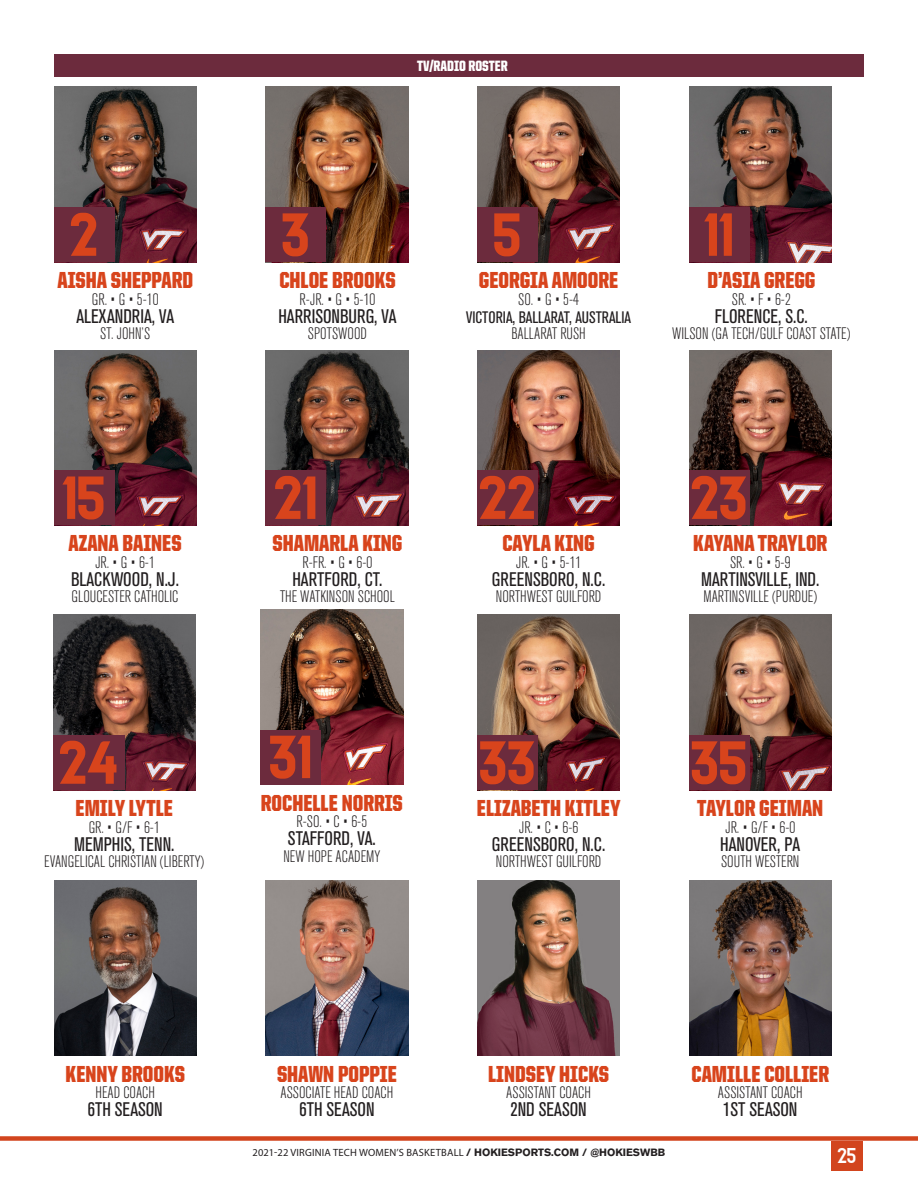
<style>
.page{position:relative;width:918px;height:1188px;background:#fff}
.page>*{position:absolute;margin:0;border:0;box-sizing:border-box;transform-origin:0 0}
.t1{font:52.5px "Virginia Tech Nameplate";color:#d8441c}
.t2{font:900 23.25px "United Sans Cond";color:#d8441c}
.t3{font:21px "Virginia Tech Nike";color:#fff}
.t4{font:condensed 19.5px "Akzidenz Grotesk BQ";color:#231f20}
.t5{font:300 condensed 16.5px "Akzidenz Grotesk BQ";color:#231f20}
.t6{font:condensed 16.5px "Akzidenz Grotesk BQ";color:#231f20}
.t7{font:900 15px "United Sans Cond";color:#fff}
.t8{font:10.5px "Myriad Pro";letter-spacing:.02em;color:#231f20}
.s1{font-family:"Akzidenz Grotesk BQ";font-weight:700}
</style>
<div class="page">
<div style="left:832px;top:1141px;width:31px;height:29px;background:#d2451e"></div>
<div style="left:0;top:1136px;width:918px;height:5px;background:#d2451e"></div>
<img style="left:54px;top:87px;width:143px;height:175px">
<img style="left:266px;top:87px;width:142px;height:175px">
<img style="left:477px;top:87px;width:143px;height:175px">
<img style="left:689px;top:87px;width:143px;height:175px">
<div style="left:54px;top:207px;width:60px;height:55px;background:#6c2b3d"></div>
<div style="left:266px;top:207px;width:60px;height:55px;background:#6c2b3d"></div>
<div style="left:477px;top:207px;width:60px;height:55px;background:#6c2b3d"></div>
<div style="left:689px;top:207px;width:60px;height:55px;background:#6c2b3d"></div>
<img style="left:54px;top:350px;width:143px;height:175px">
<img style="left:266px;top:350px;width:142px;height:175px">
<img style="left:477px;top:350px;width:143px;height:175px">
<img style="left:689px;top:350px;width:143px;height:175px">
<div style="left:54px;top:471px;width:60px;height:54px;background:#6c2b3d"></div>
<div style="left:266px;top:471px;width:60px;height:54px;background:#6c2b3d"></div>
<div style="left:477px;top:471px;width:60px;height:54px;background:#6c2b3d"></div>
<div style="left:689px;top:471px;width:60px;height:54px;background:#6c2b3d"></div>
<img style="left:54px;top:880px;width:143px;height:176px">
<img style="left:266px;top:880px;width:142px;height:176px">
<img style="left:689px;top:880px;width:143px;height:176px">
<img style="left:53px;top:615px;width:143px;height:175px">
<img style="left:261px;top:609px;width:142px;height:175px">
<img style="left:477px;top:615px;width:143px;height:175px">
<img style="left:689px;top:615px;width:143px;height:175px">
<div style="left:261px;top:730px;width:60px;height:54px;background:#6c2b3d"></div>
<div style="left:477px;top:735px;width:60px;height:55px;background:#6c2b3d"></div>
<div style="left:689px;top:735px;width:60px;height:55px;background:#6c2b3d"></div>
<img style="left:477px;top:880px;width:143px;height:176px">
<div style="left:53px;top:735px;width:71px;height:55px;background:#6c2b3d"></div>
<div style="left:54px;top:54px;width:810px;height:22px;background:#6c2b3d"></div>
<p class="t7" style="left:417px;top:58px;width:92px">TV/RADIO ROSTER</p>
<p class="t1" style="left:71px;top:207px;width:30px">2</p>
<p class="t1" style="left:283px;top:207px;width:30px">3</p>
<p class="t2" style="left:279px;top:268px;width:118px">CHLOE BROOKS</p>
<p class="t5" style="left:300px;top:290px;width:77px">R-JR. • G • 5-10</p>
<p class="t4" style="left:278px;top:305px;width:120px">HARRISONBURG, VA</p>
<p class="t5" style="left:308px;top:325px;width:61px">SPOTSWOOD</p>
<p class="t2" style="left:57px;top:268px;width:137px">AISHA SHEPPARD</p>
<p class="t5" style="left:92px;top:290px;width:68px">GR. • G • 5-10</p>
<p class="t4" style="left:76px;top:305px;width:99px">ALEXANDRIA, VA</p>
<p class="t5" style="left:100px;top:325px;width:51px">ST. JOHN’S</p>
<p class="t1" style="left:64px;top:470px;width:45px">15</p>
<p class="t1" style="left:275px;top:470px;width:45px">21</p>
<p class="t2" style="left:273px;top:531px;width:131px">SHAMARLA KING</p>
<p class="t5" style="left:303px;top:553px;width:71px">R-FR. • G • 6-0</p>
<p class="t4" style="left:292px;top:568px;width:92px">HARTFORD, CT.</p>
<p class="t5" style="left:280px;top:588px;width:116px">THE WATKINSON SCHOOL</p>
<p class="t2" style="left:68px;top:531px;width:115px">AZANA BAINES</p>
<p class="t5" style="left:95px;top:553px;width:61px">JR. • G • 6-1</p>
<p class="t4" style="left:71px;top:568px;width:109px">BLACKWOOD, N.J.</p>
<p class="t5" style="left:72px;top:588px;width:108px">GLOUCESTER CATHOLIC</p>
<p class="t1" style="left:60px;top:735px;width:61px">24</p>
<p class="t2" style="left:76px;top:796px;width:99px">EMILY LYTLE</p>
<p class="t5" style="left:89px;top:818px;width:73px">GR. • G/F • 6-1</p>
<p class="t4" style="left:74px;top:833px;width:102px">MEMPHIS, TENN.</p>
<p class="t5" style="left:44px;top:853px;width:162px">EVANGELICAL CHRISTIAN (LIBERTY)</p>
<p class="t1" style="left:270px;top:729px;width:45px">31</p>
<p class="t2" style="left:261px;top:790px;width:144px">ROCHELLE NORRIS</p>
<p class="t5" style="left:297px;top:813px;width:72px">R-SO. • C • 6-5</p>
<p class="t4" style="left:288px;top:827px;width:89px">STAFFORD, VA.</p>
<p class="t5" style="left:283px;top:847px;width:98px">NEW HOPE ACADEMY</p>
<p class="t1" style="left:494px;top:207px;width:30px">5</p>
<p class="t2" style="left:479px;top:268px;width:141px">GEORGIA AMOORE</p>
<p class="t5" style="left:518px;top:290px;width:62px">SO. • G • 5-4</p>
<p class="t6" style="left:466px;top:308px;width:166px">VICTORIA, BALLARAT, AUSTRALIA</p>
<p class="t5" style="left:511px;top:325px;width:76px">BALLARAT RUSH</p>
<p class="t1" style="left:705px;top:207px;width:31px">11</p>
<p class="t2" style="left:707px;top:268px;width:109px">D’ASIA GREGG</p>
<p class="t5" style="left:732px;top:290px;width:61px">SR. • F • 6-2</p>
<p class="t4" style="left:715px;top:305px;width:95px">FLORENCE, S.C.</p>
<p class="t5" style="left:672px;top:325px;width:180px">WILSON (GA TECH/GULF COAST STATE)</p>
<p class="t1" style="left:480px;top:470px;width:59px">22</p>
<p class="t2" style="left:502px;top:531px;width:94px">CAYLA KING</p>
<p class="t5" style="left:516px;top:553px;width:67px">JR. • G • 5-11</p>
<p class="t4" style="left:492px;top:568px;width:115px">GREENSBORO, N.C.</p>
<p class="t5" style="left:496px;top:588px;width:107px">NORTHWEST GUILFORD</p>
<p class="t1" style="left:692px;top:470px;width:58px">23</p>
<p class="t2" style="left:693px;top:531px;width:136px">KAYANA TRAYLOR</p>
<p class="t5" style="left:730px;top:553px;width:62px">SR. • G • 5-9</p>
<p class="t4" style="left:701px;top:568px;width:120px">MARTINSVILLE, IND.</p>
<p class="t5" style="left:703px;top:588px;width:115px">MARTINSVILLE (PURDUE)</p>
<p class="t1" style="left:480px;top:735px;width:58px">33</p>
<p class="t2" style="left:477px;top:796px;width:145px">ELIZABETH KITLEY</p>
<p class="t5" style="left:519px;top:818px;width:61px">JR. • C • 6-6</p>
<p class="t4" style="left:492px;top:833px;width:115px">GREENSBORO, N.C.</p>
<p class="t5" style="left:496px;top:853px;width:107px">NORTHWEST GUILFORD</p>
<p class="t1" style="left:692px;top:735px;width:58px">35</p>
<p class="t2" style="left:697px;top:796px;width:127px">TAYLOR GEIMAN</p>
<p class="t5" style="left:725px;top:818px;width:72px">JR. • G/F • 6-0</p>
<p class="t4" style="left:720px;top:833px;width:82px">HANOVER, PA</p>
<p class="t5" style="left:721px;top:853px;width:80px">SOUTH WESTERN</p>
<p class="t2" style="left:66px;top:1061px;width:121px">KENNY BROOKS</p>
<p class="t5" style="left:96px;top:1084px;width:61px">HEAD COACH</p>
<p class="t4" style="left:88px;top:1098px;width:77px">6TH SEASON</p>
<p class="t2" style="left:277px;top:1061px;width:121px">SHAWN POPPIE</p>
<p class="t5" style="left:281px;top:1084px;width:114px">ASSOCIATE HEAD COACH</p>
<p class="t4" style="left:299px;top:1098px;width:77px">6TH SEASON</p>
<p class="t2" style="left:488px;top:1061px;width:122px">LINDSEY HICKS</p>
<p class="t5" style="left:506px;top:1084px;width:86px">ASSISTANT COACH</p>
<p class="t4" style="left:510px;top:1098px;width:78px">2ND SEASON</p>
<p class="t2" style="left:692px;top:1061px;width:139px">CAMILLE COLLIER</p>
<p class="t5" style="left:718px;top:1084px;width:86px">ASSISTANT COACH</p>
<p class="t4" style="left:723px;top:1098px;width:76px">1ST SEASON</p>
<p class="t8" style="left:253px;top:1146px;width:414px">2021-22 VIRGINIA TECH WOMEN’S BASKETBALL <span class="s1">/ HOKIESPORTS.COM / @HOKIESWBB</span></p>
<p class="t3" style="left:838px;top:1145px;width:20px">25</p>
</div>
